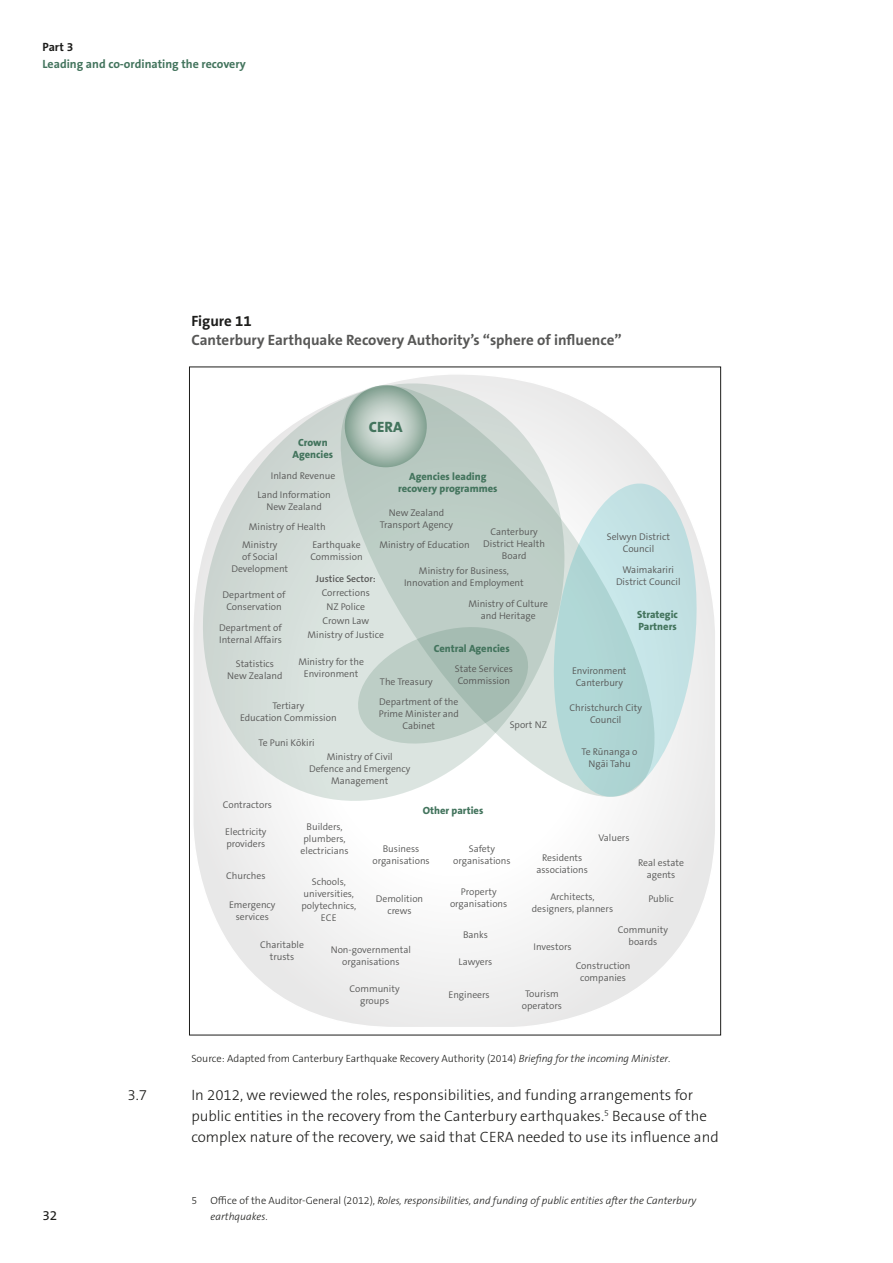
<style>
.page{position:relative;width:893px;height:1263px;background:#fff}
.page>*{position:absolute;margin:0;border:0;box-sizing:border-box;transform-origin:0 0}
.Para_Numbered_OAG{font:300 15px/21px "The Sans OT3";color:#1d1d1b}
.Figure_Title_OAG{font:700 15px/19.5px "The Sans OT7";color:#575756}
.t1{font:800 15px "The Sans OT8";color:#43745d}
.t2{font:13.5px "The Sans OT5 Plain";color:#1d1d1b}
.t3{font:700 12px "The Sans OT7";color:#43745d}
.t4{font:700 12px "The Sans OT7";color:#1d1d1b}
.Footnote_OAG{font:italic 300 10.5px/16.5px "The Sans OT3";color:#1d1d1b}
.Figure_Note_OAG{font:300 10.5px "The Sans OT3";color:#1d1d1b}
.t5{font:800 10.5px/12px "The Sans OT8";color:#43745d;text-align:center}
.Footnote_OAG-2{font:300 10.5px "The Sans OT3";color:#1d1d1b}
.t6{font:300 9.75px/12px "The Sans OT4";color:#575756;text-align:center}
.s1{color:#1d1d1b}
.s2{font-family:"The Sans OT6";font-weight:600}
.s3{font-style:italic}
.s4{font-style:normal}
</style>
<div class="page">
<svg style="left:194px;top:562px;width:521px;height:465px"></svg>
<svg style="left:189px;top:366px;width:401px;height:461px"></svg>
<svg style="left:318px;top:366px;width:359px;height:453px"></svg>
<svg style="left:345px;top:385px;width:82px;height:82px;background:#acbfb5"></svg>
<svg style="left:546px;top:479px;width:158px;height:322px;background:#c8e0e0"></svg>
<svg style="left:350px;top:619px;width:186px;height:133px;background:#c0d0c9"></svg>
<p class="t4" style="left:43px;top:39px;width:32px">Part 3</p>
<p class="t3" style="left:43px;top:56px;width:205px">Leading and co-ordinating the recovery</p>
<p class="Figure_Title_OAG" style="left:191px;top:311px;width:432px"><span class="s1">Figure 11<br></span>Canterbury Earthquake Recovery Authority’s “sphere of influence”</p>
<p class="t5" style="left:292px;top:437px;width:42px">Crown<br>Agencies</p>
<p class="t1" style="left:369px;top:417px;width:35px">CERA</p>
<p class="t5" style="left:398px;top:470px;width:101px">Agencies leading recovery programmes</p>
<p class="t6" style="left:380px;top:506px;width:75px">New Zealand<br>Transport Agency</p>
<p class="t6" style="left:404px;top:565px;width:121px">Ministry for Business,<br>Innovation and Employment</p>
<p class="t6" style="left:468px;top:598px;width:81px">Ministry of Culture and Heritage</p>
<p class="t6" style="left:258px;top:467px;width:79px;line-height:18.1px;text-align:left;text-indent:13px">Inland Revenue<br>Land Information</p>
<p class="t6" style="left:249px;top:496px;width:78px;line-height:20.4px;text-align:left;text-indent:17px">New Zealand<br>Ministry of Health</p>
<p class="t6" style="left:231px;top:539px;width:58px">Ministry<br>of Social<br>Development</p>
<p class="t6" style="left:223px;top:589px;width:64px">Department of<br>Conservation</p>
<p class="t6" style="left:219px;top:622px;width:64px;text-align:left">Department of<br>Internal Affairs</p>
<p class="t6" style="left:483px;top:525px;width:63px">Canterbury<br>District Health<br>Board</p>
<p class="t6" style="left:310px;top:539px;width:54px;text-align:left">Earthquake<br>Commission</p>
<p class="t6" style="left:379px;top:539px;width:92px">Ministry of Education</p>
<p class="t6" style="left:308px;top:571px;width:78px;line-height:14.1px"><span class="s2">Justice Sector:<br></span>Corrections<br>NZ Police<br>Crown Law<br>Ministry of Justice</p>
<p class="t5" style="left:434px;top:642px;width:77px">Central Agencies</p>
<p class="t6" style="left:227px;top:658px;width:57px">Statistics<br>New Zealand</p>
<p class="t6" style="left:298px;top:655px;width:67px">Ministry for the<br>Environment</p>
<p class="t6" style="left:240px;top:699px;width:98px">Tertiary<br>Education Commission</p>
<p class="t6" style="left:259px;top:737px;width:58px">Te Puni Kōkiri</p>
<p class="t6" style="left:380px;top:675px;width:54px">The Treasury</p>
<p class="t6" style="left:455px;top:663px;width:60px;text-align:left">State Services<br>Commission</p>
<p class="t6" style="left:379px;top:695px;width:82px">Department of the<br>Prime Minister and<br>Cabinet</p>
<p class="t6" style="left:510px;top:718px;width:39px">Sport NZ</p>
<p class="t6" style="left:309px;top:751px;width:103px">Ministry of Civil<br>Defence and Emergency<br>Management</p>
<p class="t6" style="left:607px;top:530px;width:65px">Selwyn District<br>Council</p>
<p class="t6" style="left:616px;top:564px;width:66px">Waimakariri<br>District Council</p>
<p class="t5" style="left:637px;top:608px;width:42px;text-align:left">Strategic<br>Partners</p>
<p class="t6" style="left:572px;top:665px;width:56px">Environment<br>Canterbury</p>
<p class="t6" style="left:569px;top:702px;width:74px">Christchurch City<br>Council</p>
<p class="t6" style="left:582px;top:745px;width:57px">Te Rūnanga o<br>Ngāi Tahu</p>
<p class="t6" style="left:223px;top:799px;width:51px">Contractors</p>
<p class="t6" style="left:225px;top:826px;width:43px;text-align:left">Electricity providers</p>
<p class="t6" style="left:226px;top:870px;width:41px">Churches</p>
<p class="t6" style="left:229px;top:899px;width:48px">Emergency services</p>
<p class="t5" style="left:423px;top:804px;width:62px">Other parties</p>
<p class="t6" style="left:301px;top:821px;width:49px">Builders, plumbers, electricians</p>
<p class="t6" style="left:301px;top:876px;width:56px">Schools, universities, polytechnics,<br>ECE</p>
<p class="t6" style="left:453px;top:842px;width:59px">Safety organisations</p>
<p class="t6" style="left:450px;top:886px;width:59px">Property organisations</p>
<p class="t6" style="left:463px;top:928px;width:26px">Banks</p>
<p class="t6" style="left:459px;top:955px;width:35px">Lawyers</p>
<p class="t6" style="left:372px;top:842px;width:59px">Business organisations</p>
<p class="t6" style="left:376px;top:893px;width:49px">Demolition crews</p>
<p class="t6" style="left:260px;top:939px;width:45px">Charitable trusts</p>
<p class="t6" style="left:331px;top:944px;width:82px">Non-governmental organisations</p>
<p class="t6" style="left:350px;top:983px;width:52px">Community groups</p>
<p class="t6" style="left:448px;top:989px;width:43px">Engineers</p>
<p class="t6" style="left:598px;top:831px;width:33px">Valuers</p>
<p class="t6" style="left:536px;top:852px;width:53px">Residents associations</p>
<p class="t6" style="left:532px;top:890px;width:83px">Architects, designers, planners</p>
<p class="t6" style="left:533px;top:941px;width:40px">Investors</p>
<p class="t6" style="left:638px;top:857px;width:47px">Real estate agents</p>
<p class="t6" style="left:648px;top:893px;width:27px">Public</p>
<p class="t6" style="left:618px;top:923px;width:52px">Community boards</p>
<p class="t6" style="left:522px;top:988px;width:42px">Tourism operators</p>
<p class="t6" style="left:576px;top:959px;width:56px">Construction companies</p>
<p class="Figure_Note_OAG" style="left:191px;top:1052px;width:481px">Source: Adapted from Canterbury Earthquake Recovery Authority (2014) <span class="s3">Briefing for the incoming Minister</span>.</p>
<p class="t2" style="left:43px;top:1207px;width:16px">32</p>
<p class="Para_Numbered_OAG" style="left:128px;top:1084px;width:21px">3.7</p>
<p class="Para_Numbered_OAG" style="left:191px;top:1084px;width:529px">In 2012, we reviewed the roles, responsibilities, and funding arrangements for public entities in the recovery from the Canterbury earthquakes.<sup>5</sup> Because of the complex nature of the recovery, we said that CERA needed to use its influence and</p>
<p class="Footnote_OAG-2" style="left:191px;top:1194px;width:7px">5</p>
<p class="Footnote_OAG" style="left:210px;top:1192px;width:487px"><span class="s4">Office of the Auditor-General (2012),</span> Roles, responsibilities, and funding of public entities after the Canterbury earthquakes<span class="s4">.</span></p>
</div>
